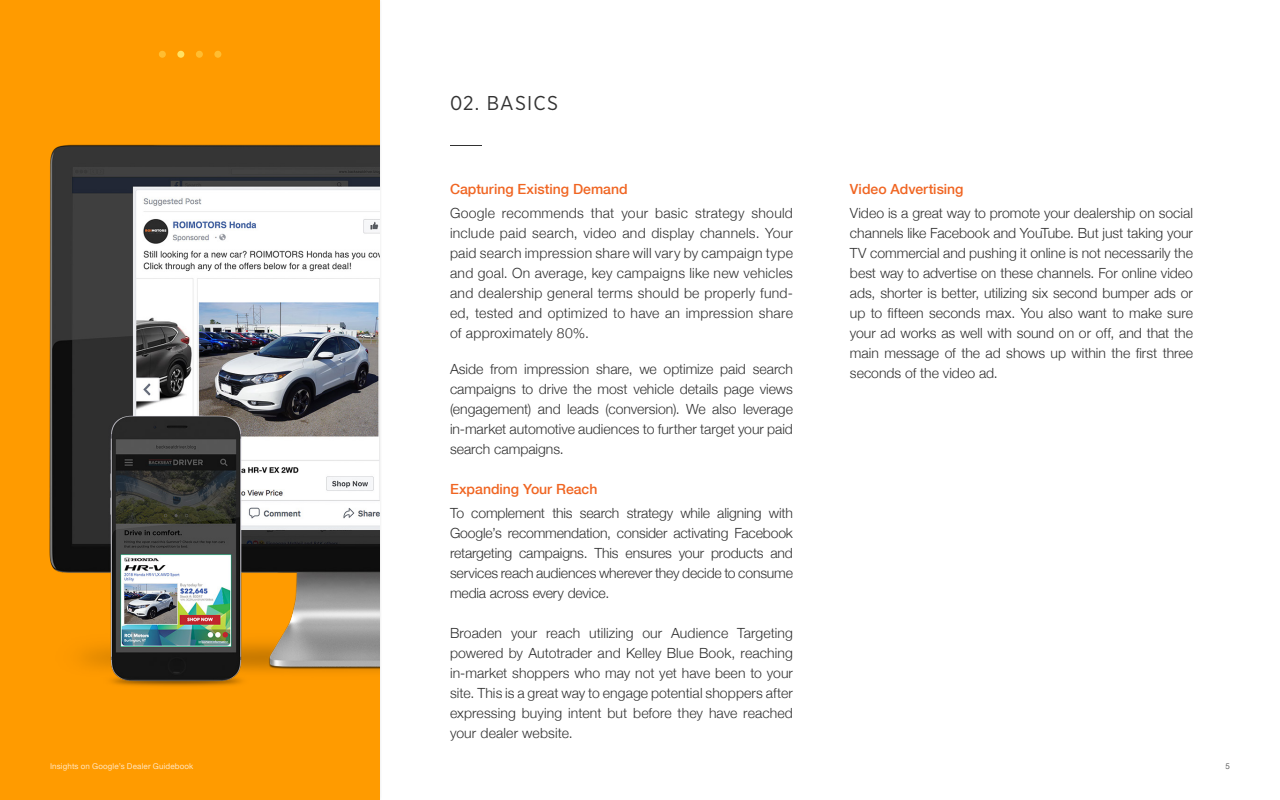
<style>
.page{position:relative;width:1280px;height:800px;background:#fff}
.page>*{position:absolute;margin:0;border:0;box-sizing:border-box;transform-origin:0 0}
.t1{font:20px "Gotham Narrow";letter-spacing:.055em;color:#323232}
.t2{font:300 14px/20px "Helvetica Neue";color:#323232;text-align:justify}
.t3{font:500 14px "Helvetica Neue";color:#f06522}
.t4{font:8px "Helvetica Neue";letter-spacing:.015em;color:#fff}
.t5{font:8px "Helvetica Neue";color:#646464}
</style>
<div class="page">
<div style="left:370px;top:0;width:12px;height:800px;background:#f5f5f5"></div>
<div style="left:0;top:0;width:380px;height:800px;background:#ff9b00"></div>
<img style="left:49px;top:144px;width:331px;height:542px">
<div style="left:214px;top:51px;width:7px;height:7px;background:#ffbd31;border-radius:50%"></div>
<div style="left:196px;top:51px;width:7px;height:7px;background:#ffbd31;border-radius:50%"></div>
<div style="left:177px;top:51px;width:7px;height:7px;background:#ffe164;border-radius:50%"></div>
<div style="left:159px;top:51px;width:7px;height:7px;background:#ffbd31;border-radius:50%"></div>
<hr style="left:450px;top:145px;width:32px;height:1px;background:#323232">
<h1 class="t1" style="left:450px;top:91px;width:110px">02. BASICS</h1>
<p class="t3" style="left:450px;top:178px;width:179px">Capturing Existing Demand</p>
<p class="t2" style="left:450px;top:202px;width:345px">Google recommends that your basic strategy should include paid search, video and display channels. Your paid search impression share will vary by campaign type and goal. On average, key campaigns like new vehicles and dealership general terms should be properly fund&shy;ed, tested and optimized to have an impression share of approximately 80%.</p>
<p class="t2" style="left:450px;top:358px;width:345px">Aside from impression share, we optimize paid search campaigns to drive the most vehicle details page views (engagement) and leads (conversion). We also leverage in-market automotive audiences to further target your paid search campaigns.</p>
<p class="t3" style="left:450px;top:478px;width:149px">Expanding Your Reach</p>
<p class="t2" style="left:450px;top:502px;width:345px">To complement this search strategy while aligning with Google’s recommendation, consider activating Facebook retargeting campaigns. This ensures your products and services reach audiences wherever they decide to consume media across every device.</p>
<p class="t2" style="left:450px;top:622px;width:345px">Broaden your reach utilizing our Audience Targeting powered by Autotrader and Kelley Blue Book, reaching in-market shoppers who may not yet have been to your site. This is a great way to engage potential shoppers after expressing buying intent but before they have reached your dealer website.</p>
<p class="t3" style="left:850px;top:178px;width:115px">Video Advertising</p>
<p class="t2" style="left:850px;top:202px;width:345px">Video is a great way to promote your dealership on social channels like Facebook and YouTube. But just taking your TV commercial and pushing it online is not necessarily the best way to advertise on these channels. For online video ads, shorter is better, utilizing six second bumper ads or up to fifteen seconds max. You also want to make sure your ad works as well with sound on or off, and that the main message of the ad shows up within the first three seconds of the video ad.</p>
<p class="t4" style="left:50px;top:760px;width:145px">Insights on Google’s Dealer Guidebook</p>
<p class="t5" style="left:1226px;top:760px;width:6px">5</p>
</div>
